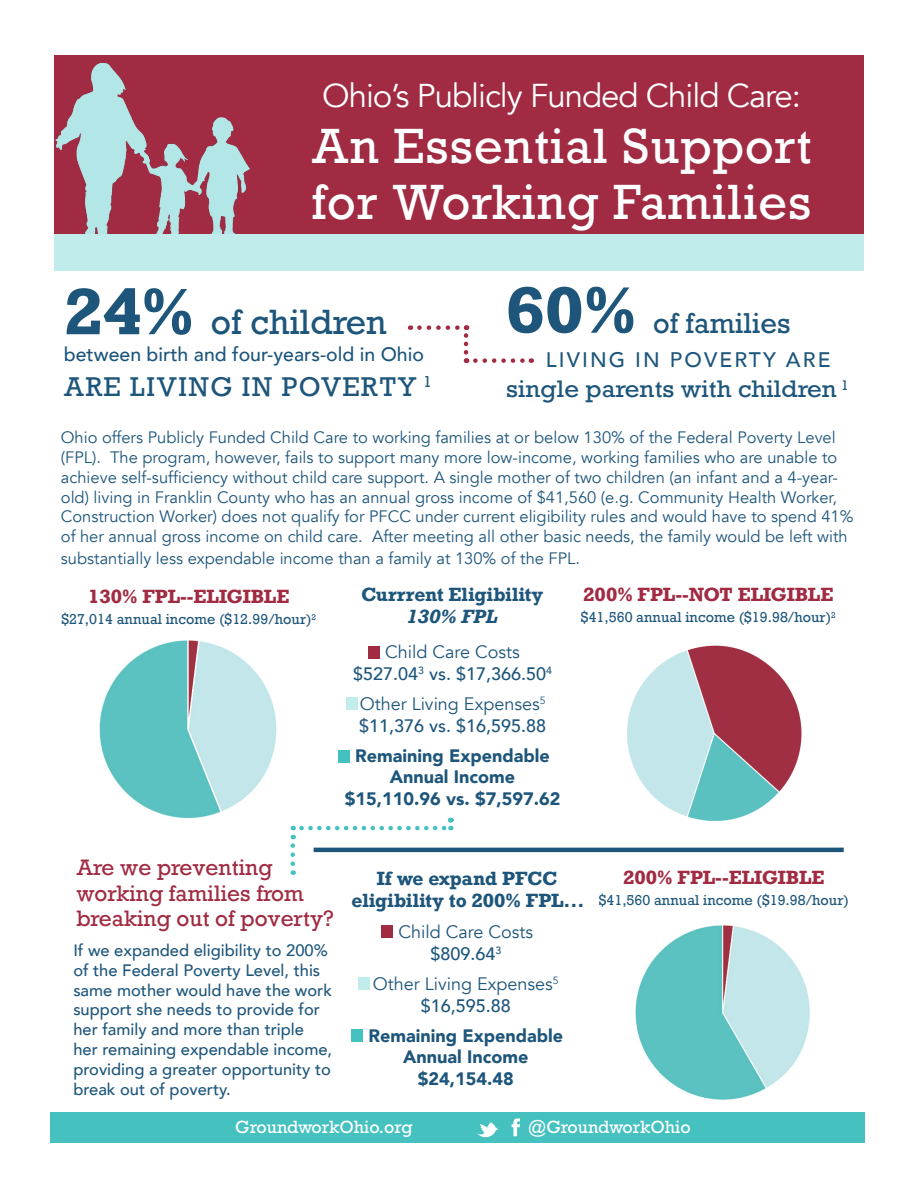
<style>
.page{position:relative;width:918px;height:1188px;background:#fff}
.page>*{position:absolute;margin:0;border:0;box-sizing:border-box;transform-origin:0 0}
.t1{font:700 61.5px "Rockwell";color:#1e567b}
.t2{font:46.5px "Rockwell";letter-spacing:.02em;color:#fff}
.t3{font:33px "Avenir";letter-spacing:-.03em;color:#fff}
.t4{font:33px "Rockwell";color:#1e567b}
.t5{font:27px "Rockwell";color:#1e567b}
.t6{font:25.5px "Rockwell";letter-spacing:.05em;color:#1e567b}
.t7{font:22.5px "Rockwell";color:#1e567b;scale:1.06 1}
.t8{font:21px/25.2px "Rockwell";color:#a02b42}
.t9{font:500 21px "Avenir";letter-spacing:.1em;color:#1e567b}
.t10{font:500 19.5px "Avenir";color:#1e567b}
.t11{font:900 18px "Avenir";color:#1e567b}
.t12{font:18px "Avenir";color:#1e567b}
.t13{font:500 18px "Avenir";color:#1e567b}
.t14{font:700 18px "Rockwell";color:#1e567b}
.t15{font:700 18px "Rockwell";color:#a02b42}
.t16{font:18px "Rockwell";color:#fff}
.t17{font:italic 700 18px "Rockwell";color:#1e567b}
.t18{font:16.5px/19.8px "Avenir";color:#1e567b}
.t19{font:500 16.5px/19.8px "Avenir";color:#1e567b}
.t20{font:13.5px "Rockwell";color:#1e567b}
.s1{font-weight:700;font-size:61.5px}
</style>
<div class="page">
<div style="left:55px;top:55px;width:809px;height:197px;background:#a02b42"></div>
<svg style="left:419px;top:325px;width:49px;height:27px"></svg>
<svg style="left:475px;top:358px;width:57px;height:5px"></svg>
<div style="left:51px;top:1112px;width:814px;height:31px;background:#45c1c0"></div>
<svg style="left:512px;top:1118px;width:8px;height:18px"></svg>
<svg style="left:477px;top:1122px;width:21px;height:16px"></svg>
<img style="left:627px;top:645px;width:175px;height:176px">
<div style="left:368px;top:646px;width:12px;height:13px;background:#a02b42"></div>
<div style="left:346px;top:697px;width:12px;height:13px;background:#c0ecec"></div>
<div style="left:338px;top:750px;width:12px;height:12px;background:#45c1c0"></div>
<hr style="left:314px;top:848px;width:530px;height:4px;background:#1e567b">
<svg style="left:302px;top:818px;width:151px;height:12px"></svg>
<svg style="left:291px;top:826px;width:4px;height:38px"></svg>
<div style="left:381px;top:925px;width:12px;height:13px;background:#a02b42"></div>
<div style="left:358px;top:978px;width:12px;height:12px;background:#c0ecec"></div>
<div style="left:351px;top:1029px;width:12px;height:13px;background:#45c1c0"></div>
<img style="left:635px;top:925px;width:175px;height:175px">
<img style="left:99px;top:640px;width:178px;height:178px">
<img style="left:54px;top:55px;width:196px;height:179px">
<div style="left:54px;top:234px;width:810px;height:37px;background:#c0ecec"></div>
<p class="t3" style="left:322px;top:76px;width:480px">Ohio’s Publicly Funded Child Care:</p>
<p class="t2" style="left:311px;top:117px;width:502px">An Essential Support</p>
<p class="t2" style="left:312px;top:173px;width:501px">for Working Families</p>
<p class="t1" style="left:506px;top:271px;width:132px">60%</p>
<p class="t4" style="left:64px;top:302px;width:325px"><span class="s1">24%</span> of children</p>
<p class="t10" style="left:64px;top:338px;width:362px">between birth and four-years-old in Ohio</p>
<p class="t6" style="left:64px;top:371px;width:369px">ARE LIVING IN POVERTY <sup>1</sup></p>
<p class="t5" style="left:653px;top:306px;width:139px">of families</p>
<p class="t9" style="left:546px;top:342px;width:286px">LIVING IN POVERTY ARE</p>
<p class="t7" style="left:506px;top:375px;width:325px">single parents with children <sup>1</sup></p>
<p class="t18" style="left:61px;top:428px;width:794px">Ohio offers Publicly Funded Child Care to working families at or below 130% of the Federal Poverty Level (FPL). The program, however, fails to support many more low-income, working families who are unable to achieve self-sufficiency without child care support. A single mother of two children (an infant and a 4-year&shy;old) living in Franklin County who has an annual gross income of $41,560 (e.g. Community Health Worker, Construction Worker) does not qualify for PFCC under current eligibility rules and would have to spend 41% of her annual gross income on child care. After meeting all other basic needs, the family would be left with</p>
<p class="t18" style="left:61px;top:549px;width:521px">substantially less expendable income than a family at 130% of the FPL.</p>
<p class="t15" style="left:88px;top:585px;width:203px">130% FPL--ELIGIBLE</p>
<p class="t20" style="left:61px;top:611px;width:256px">$27,014 annual income ($12.99/hour)<sup>2</sup></p>
<p class="t14" style="left:361px;top:583px;width:183px">Currrent Eligibility</p>
<p class="t17" style="left:407px;top:605px;width:93px">130% FPL</p>
<p class="t12" style="left:385px;top:642px;width:136px">Child Care Costs</p>
<p class="t13" style="left:353px;top:658px;width:200px">$527.04<sup>3</sup> vs. $17,366.50<sup>4</sup></p>
<p class="t12" style="left:360px;top:693px;width:187px">Other Living Expenses<sup>5</sup></p>
<p class="t13" style="left:359px;top:710px;width:189px">$11,376 vs. $16,595.88</p>
<p class="t11" style="left:355px;top:740px;width:196px">Remaining Expendable</p>
<p class="t11" style="left:390px;top:762px;width:127px">Annual Income</p>
<p class="t11" style="left:345px;top:783px;width:217px">$15,110.96 vs. $7,597.62</p>
<p class="t15" style="left:583px;top:583px;width:252px">200% FPL--NOT ELIGIBLE</p>
<p class="t20" style="left:581px;top:609px;width:256px">$41,560 annual income ($19.98/hour)<sup>2</sup></p>
<p class="t8" style="left:76px;top:856px;width:198px">Are we preventing</p>
<p class="t8" style="left:76px;top:881px;width:259px">working families from breaking out of poverty?</p>
<p class="t19" style="left:73px;top:940px;width:260px">If we expanded eligibility to 200% of the Federal Poverty Level, this same mother would have the work support she needs to provide for her family and more than triple her remaining expendable income, providing a greater opportunity to break out of poverty.</p>
<p class="t14" style="left:377px;top:867px;width:182px">If we expand PFCC</p>
<p class="t14" style="left:351px;top:888px;width:234px">eligibility to 200% FPL...</p>
<p class="t12" style="left:399px;top:921px;width:136px">Child Care Costs</p>
<p class="t13" style="left:430px;top:938px;width:72px">$809.64<sup>3</sup></p>
<p class="t12" style="left:373px;top:973px;width:187px">Other Living Expenses<sup>5</sup></p>
<p class="t13" style="left:421px;top:990px;width:92px">$16,595.88</p>
<p class="t11" style="left:369px;top:1020px;width:196px">Remaining Expendable</p>
<p class="t11" style="left:403px;top:1041px;width:127px">Annual Income</p>
<p class="t11" style="left:418px;top:1063px;width:97px">$24,154.48</p>
<p class="t15" style="left:623px;top:866px;width:203px">200% FPL--ELIGIBLE</p>
<p class="t20" style="left:599px;top:892px;width:252px">$41,560 annual income ($19.98/hour)</p>
<p class="t16" style="left:235px;top:1117px;width:179px">GroundworkOhio.org</p>
<p class="t16" style="left:528px;top:1117px;width:164px">@GroundworkOhio</p>
</div>
